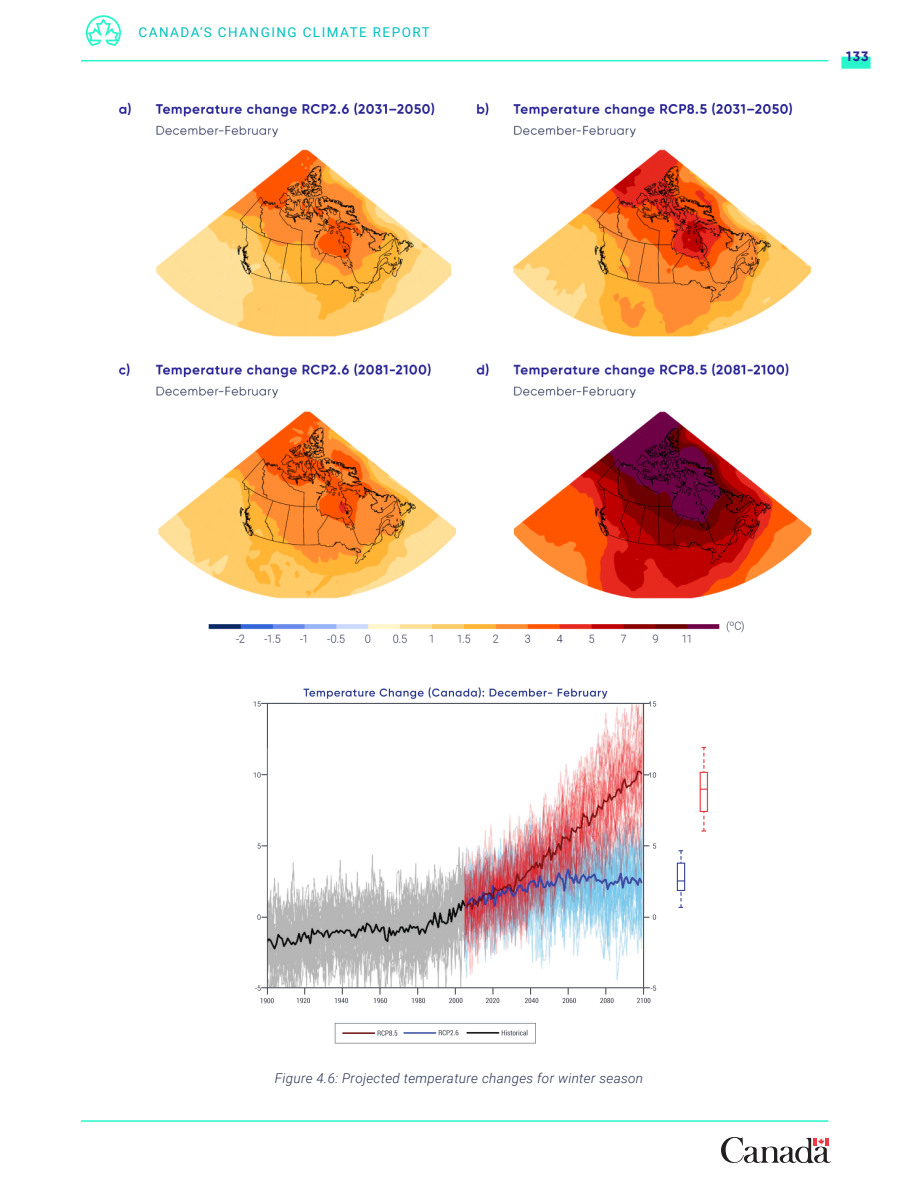
<style>
.page{position:relative;width:918px;height:1188px;background:#fff}
.page>*{position:absolute;margin:0;border:0;box-sizing:border-box;transform-origin:0 0}
.Figure_Number{font:italic 300 13.5px "Roboto";letter-spacing:.025em;color:#252f52}
.t1{font:13.5px "Roboto";letter-spacing:.11em;color:#00c1bc}
.t2{font:700 13.5px "Gilroy";color:#2a2594}
</style>
<div class="page">
<svg style="left:721px;top:1137px;width:110px;height:27px"></svg>
<div style="left:841px;top:57px;width:30px;height:12px;background:#26f6c9"></div>
<hr style="left:81px;top:1120px;width:747px;height:2px;background:#26f6c9">
<hr style="left:81px;top:60px;width:747px;height:1px;background:#26f6c9">
<svg style="left:86px;top:15px;width:35px;height:31px"></svg>
<img style="left:118px;top:102px;width:694px;height:542px">
<img style="left:253px;top:687px;width:455px;height:357px">
<p class="t1" style="left:138px;top:23px;width:293px">CANADA’S CHANGING CLIMATE REPORT</p>
<p class="t2" style="left:846px;top:48px;width:24px">133</p>
<p class="Figure_Number" style="left:275px;top:1069px;width:370px">Figure 4.6: Projected temperature changes for winter season</p>
</div>
